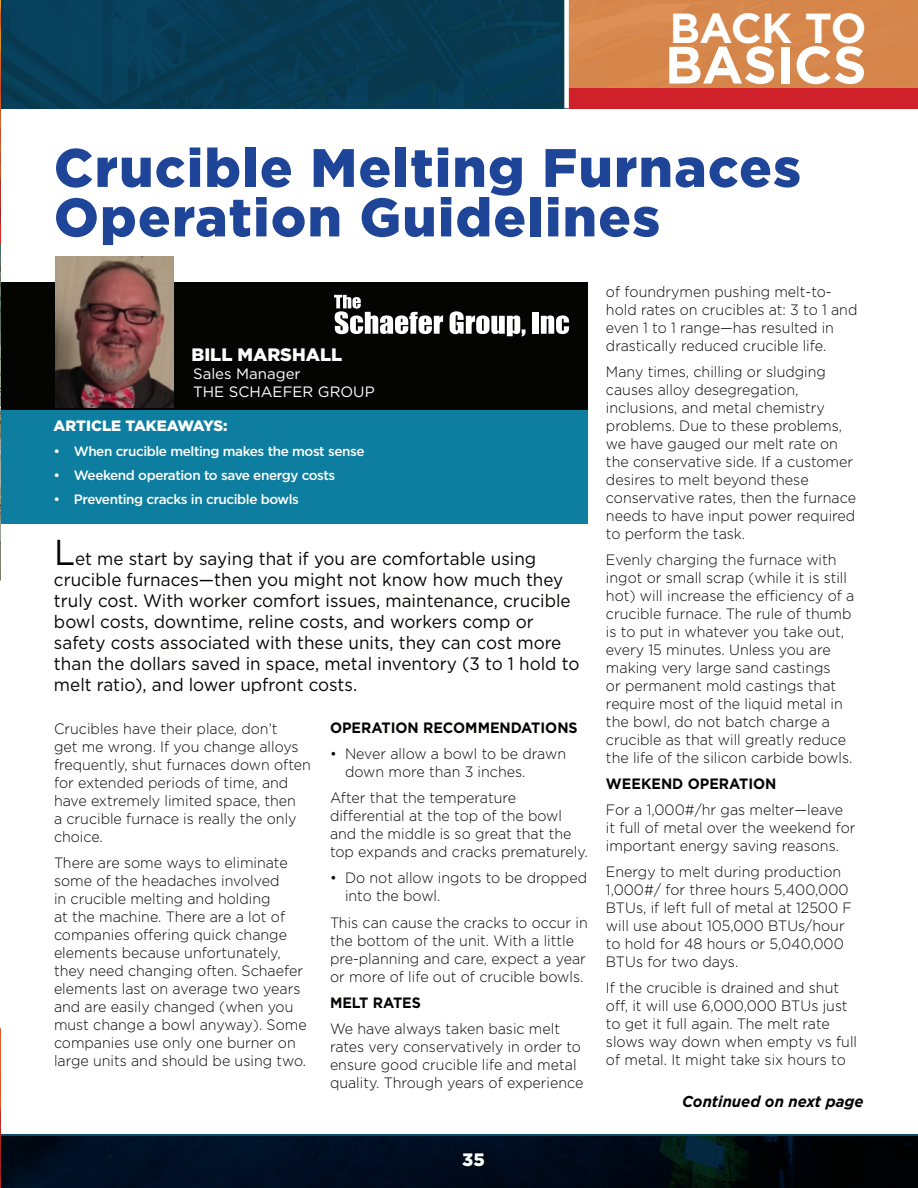
<style>
.page{position:relative;width:918px;height:1188px;background:#fff}
.page>*{position:absolute;margin:0;border:0;box-sizing:border-box;transform-origin:0 0}
.t1{font:900 54px/49.5px "Gotham";letter-spacing:.025em;color:#1e4597}
.t2{font:700 52.5px "Gotham";letter-spacing:-.005em;color:#fff}
.t3{font:700 42px "Gotham";letter-spacing:-.02em;color:#fff}
.t4{font:18px/21px "Gotham";color:#040503;scale:.95 1}
.t5{font:900 18px "Gotham";color:#fff}
.t6{font:italic 700 15.75px "Gotham";color:#040503;scale:.95 1}
.t7{font:300 15px/18px "Gotham";color:#040503;scale:.95 1}
.t8{font:700 15px "Gotham";color:#040503;scale:.95 1}
.t9{font:15px/18px "Gotham";color:#fff}
.t10{font:900 15px "Gotham";color:#fff}
.t11{font:500 13.5px "Gotham";letter-spacing:-.03em;color:#fff}
.s1{font-size:36px}
</style>
<div class="page">
<svg style="left:1px;top:1135px;width:917px;height:53px;background:#000d1b"></svg>
<div style="left:462px;top:1152px;width:29px;height:19px;background:#000917"></div>
<div style="left:0;top:0;width:568px;height:108px;background:#073c56"></div>
<div style="left:568px;top:0;width:350px;height:88px;background:#d5864a"></div>
<div style="left:568px;top:88px;width:350px;height:20px;background:#d02029"></div>
<div style="left:564px;top:0;width:5px;height:108px;background:#fff"></div>
<div style="left:0;top:297px;width:588px;height:227px;background:#0e7ea0"></div>
<div style="left:0;top:283px;width:588px;height:127px;background:#040503"></div>
<svg style="left:334px;top:295px;width:109px;height:39px"></svg>
<svg style="left:450px;top:311px;width:76px;height:26px"></svg>
<div style="left:532px;top:312px;width:7px;height:22px;background:#fff"></div>
<svg style="left:541px;top:315px;width:28px;height:19px"></svg>
<img style="left:55px;top:256px;width:118px;height:152px">
<img style="left:0;top:0;width:1px;height:1188px">
<h3 class="t3" style="left:670px;top:0;width:198px">BACK TO</h3>
<h2 class="t2" style="left:665px;top:30px;width:203px">BASICS</h2>
<h1 class="t1" style="left:54px;top:142px;width:749px">Crucible Melting Furnaces<br>Operation Guidelines</h1>
<p class="t5" style="left:191px;top:342px;width:152px">BILL MARSHALL</p>
<p class="t9" style="left:193px;top:364px;width:183px">Sales Manager<br>THE SCHAEFER GROUP</p>
<p class="t10" style="left:54px;top:416px;width:176px">ARTICLE TAKEAWAYS:</p>
<p class="t11" style="left:54px;top:442px;width:313px">• When crucible melting makes the most sense</p>
<p class="t11" style="left:54px;top:466px;width:283px">• Weekend operation to save energy costs</p>
<p class="t11" style="left:54px;top:491px;width:247px">• Preventing cracks in crucible bowls</p>
<p class="t4" style="left:54px;top:548px;width:555px"><span class="s1">L</span>et me start by saying that if you are comfortable using crucible furnaces—then you might not know how much they truly cost. With worker comfort issues, maintenance, crucible bowl costs, downtime, reline costs, and workers comp or safety costs associated with these units, they can cost more than the dollars saved in space, metal inventory (3 to 1 hold to melt ratio), and lower upfront costs.</p>
<p class="t7" style="left:54px;top:720px;width:272px">Crucibles have their place, don’t<br>get me wrong. If you change alloys frequently, shut furnaces down often for extended periods of time, and have extremely limited space, then<br>a crucible furnace is really the only choice.</p>
<p class="t7" style="left:54px;top:854px;width:267px">There are some ways to eliminate some of the headaches involved<br>in crucible melting and holding<br>at the machine. There are a lot of companies offering quick change elements because unfortunately, they need changing often. Schaefer elements last on average two years and are easily changed (when you must change a bowl anyway). Some companies use only one burner on large units and should be using two.</p>
<p class="t8" style="left:330px;top:718px;width:262px">OPERATION RECOMMENDATIONS</p>
<p class="t7" style="left:345px;top:745px;width:234px;text-indent:-15px">• Never allow a bowl to be drawn down more than 3 inches.</p>
<p class="t7" style="left:330px;top:789px;width:273px">After that the temperature differential at the top of the bowl and the middle is so great that the top expands and cracks prematurely.</p>
<p class="t7" style="left:345px;top:869px;width:256px;text-indent:-15px">• Do not allow ingots to be dropped into the bowl.</p>
<p class="t7" style="left:330px;top:913px;width:273px">This can cause the cracks to occur in the bottom of the unit. With a little pre-planning and care, expect a year or more of life out of crucible bowls.</p>
<p class="t8" style="left:330px;top:992px;width:97px">MELT RATES</p>
<p class="t7" style="left:330px;top:1019px;width:268px">We have always taken basic melt rates very conservatively in order to ensure good crucible life and metal quality. Through years of experience</p>
<p class="t5" style="left:462px;top:1147px;width:24px">35</p>
<p class="t7" style="left:606px;top:282px;width:266px">of foundrymen pushing melt-to&shy;hold rates on crucibles at: 3 to 1 and even 1 to 1 range—has resulted in drastically reduced crucible life.</p>
<p class="t7" style="left:606px;top:362px;width:265px">Many times, chilling or sludging causes alloy desegregation, inclusions, and metal chemistry problems. Due to these problems, we have gauged our melt rate on the conservative side. If a customer desires to melt beyond these conservative rates, then the furnace needs to have input power required to perform the task.</p>
<p class="t7" style="left:606px;top:550px;width:263px">Evenly charging the furnace with ingot or small scrap (while it is still hot) will increase the efficiency of a crucible furnace. The rule of thumb is to put in whatever you take out, every 15 minutes. Unless you are making very large sand castings<br>or permanent mold castings that require most of the liquid metal in the bowl, do not batch charge a crucible as that will greatly reduce the life of the silicon carbide bowls.</p>
<p class="t8" style="left:606px;top:774px;width:181px">WEEKEND OPERATION</p>
<p class="t7" style="left:606px;top:800px;width:264px">For a 1,000#/hr gas melter—leave it full of metal over the weekend for important energy saving reasons.</p>
<p class="t7" style="left:606px;top:862px;width:260px">Energy to melt during production<br>1,000#/ for three hours 5,400,000<br>BTUs, if left full of metal at 12500 F will use about 105,000 BTUs/hour to hold for 48 hours or 5,040,000<br>BTUs for two days.</p>
<p class="t7" style="left:606px;top:979px;width:266px">If the crucible is drained and shut off, it will use 6,000,000 BTUs just to get it full again. The melt rate slows way down when empty vs full of metal. It might take six hours to</p>
<p class="t6" style="left:682px;top:1091px;width:192px">Continued on next page</p>
</div>
